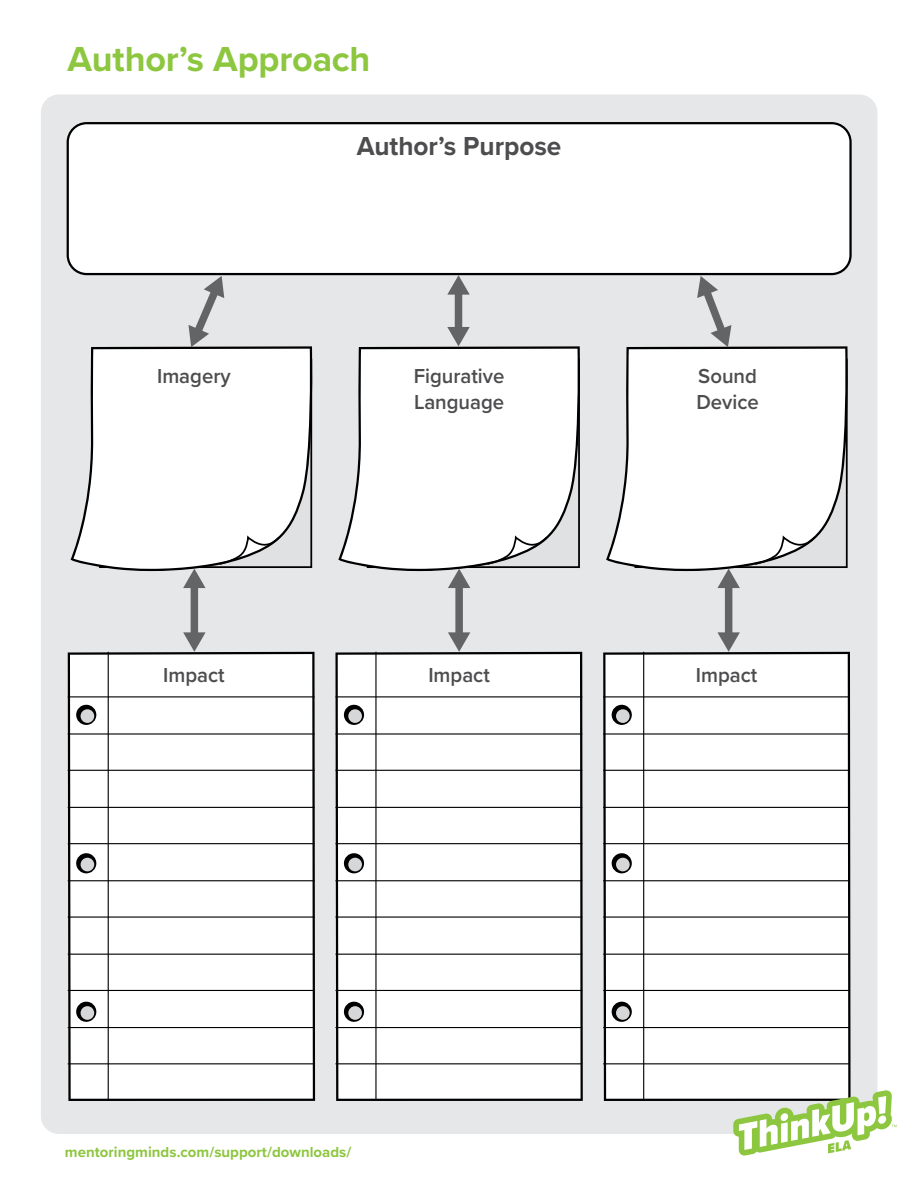
<style>
.page{position:relative;width:918px;height:1188px;background:#fff}
.page>*{position:absolute;margin:0;border:0;box-sizing:border-box;transform-origin:0 0}
.t1{font:700 36px "Proxima Nova";letter-spacing:-.005em;color:#8dc63f}
.t2{font:700 27px "Proxima Nova";color:#4d4d4f}
.t3{font:600 21px/25.2px "Proxima Nova";color:#4d4d4f}
.t4{font:700 15px "Proxima Nova";color:#8dc63f}
</style>
<div class="page">
<div style="left:41px;top:94px;width:836px;height:1040px;background:#e6e7e8;border-radius:18px"></div>
<div style="left:67px;top:122px;width:785px;height:153px;background:#fff"></div>
<svg style="left:71px;top:346px;width:242px;height:225px;background:#f1f1f1"></svg>
<svg style="left:218px;top:536px;width:62px;height:30px"></svg>
<div style="left:68px;top:652px;width:247px;height:449px;background:#fff"></div>
<svg style="left:76px;top:705px;width:20px;height:20px"></svg>
<div style="left:81px;top:709px;width:13px;height:14px;background:#d6d7d9;border-radius:50%"></div>
<svg style="left:76px;top:853px;width:20px;height:20px"></svg>
<div style="left:81px;top:858px;width:13px;height:13px;background:#d6d7d9;border-radius:50%"></div>
<svg style="left:76px;top:1002px;width:20px;height:20px"></svg>
<div style="left:81px;top:1006px;width:13px;height:14px;background:#d6d7d9;border-radius:50%"></div>
<hr style="left:68px;top:696px;width:247px;height:1px;background:#000">
<hr style="left:68px;top:733px;width:247px;height:2px;background:#000">
<hr style="left:68px;top:770px;width:247px;height:1px;background:#000">
<hr style="left:68px;top:807px;width:247px;height:1px;background:#000">
<hr style="left:68px;top:843px;width:247px;height:1px;background:#000">
<hr style="left:68px;top:880px;width:247px;height:1px;background:#000">
<hr style="left:68px;top:917px;width:247px;height:1px;background:#000">
<hr style="left:68px;top:954px;width:247px;height:1px;background:#000">
<hr style="left:68px;top:990px;width:247px;height:1px;background:#000">
<hr style="left:68px;top:1027px;width:247px;height:1px;background:#000">
<hr style="left:68px;top:1063px;width:247px;height:1px;background:#000">
<hr style="left:108px;top:652px;width:1px;height:449px;background:#000">
<svg style="left:338px;top:346px;width:242px;height:225px;background:#f1f1f1"></svg>
<svg style="left:486px;top:536px;width:62px;height:30px"></svg>
<div style="left:335px;top:652px;width:248px;height:449px;background:#fff"></div>
<div style="left:344px;top:705px;width:20px;height:20px;background:#000;border-radius:50%"></div>
<div style="left:348px;top:709px;width:14px;height:14px;background:#d6d7d9;border-radius:50%"></div>
<svg style="left:344px;top:853px;width:20px;height:20px"></svg>
<div style="left:348px;top:858px;width:14px;height:13px;background:#d6d7d9;border-radius:50%"></div>
<div style="left:344px;top:1002px;width:20px;height:20px;background:#000;border-radius:50%"></div>
<div style="left:348px;top:1006px;width:14px;height:14px;background:#d6d7d9;border-radius:50%"></div>
<hr style="left:335px;top:696px;width:247px;height:1px;background:#000">
<hr style="left:335px;top:733px;width:247px;height:2px;background:#000">
<hr style="left:335px;top:770px;width:247px;height:1px;background:#000">
<hr style="left:335px;top:807px;width:247px;height:1px;background:#000">
<hr style="left:335px;top:843px;width:247px;height:1px;background:#000">
<hr style="left:335px;top:880px;width:247px;height:1px;background:#000">
<hr style="left:335px;top:917px;width:247px;height:1px;background:#000">
<hr style="left:335px;top:954px;width:247px;height:1px;background:#000">
<hr style="left:335px;top:990px;width:247px;height:1px;background:#000">
<hr style="left:335px;top:1027px;width:247px;height:1px;background:#000">
<hr style="left:335px;top:1063px;width:247px;height:1px;background:#000">
<hr style="left:375px;top:652px;width:2px;height:449px;background:#000">
<svg style="left:606px;top:346px;width:242px;height:225px;background:#f1f1f1"></svg>
<svg style="left:754px;top:536px;width:62px;height:30px"></svg>
<svg style="left:603px;top:652px;width:248px;height:449px;background:#f2f2f2"></svg>
<svg style="left:612px;top:705px;width:20px;height:20px"></svg>
<div style="left:616px;top:709px;width:14px;height:14px;background:#d6d7d9;border-radius:50%"></div>
<svg style="left:612px;top:853px;width:20px;height:20px"></svg>
<div style="left:616px;top:858px;width:14px;height:13px;background:#d6d7d9;border-radius:50%"></div>
<svg style="left:612px;top:1002px;width:20px;height:20px"></svg>
<div style="left:616px;top:1006px;width:14px;height:14px;background:#d6d7d9;border-radius:50%"></div>
<hr style="left:603px;top:696px;width:247px;height:1px;background:#000">
<hr style="left:603px;top:733px;width:247px;height:2px;background:#000">
<hr style="left:603px;top:770px;width:247px;height:1px;background:#000">
<hr style="left:603px;top:807px;width:247px;height:1px;background:#000">
<hr style="left:603px;top:843px;width:247px;height:1px;background:#000">
<hr style="left:603px;top:880px;width:247px;height:1px;background:#000">
<hr style="left:603px;top:917px;width:247px;height:1px;background:#000">
<hr style="left:603px;top:954px;width:247px;height:1px;background:#000">
<hr style="left:603px;top:990px;width:247px;height:1px;background:#000">
<hr style="left:603px;top:1027px;width:247px;height:1px;background:#000">
<hr style="left:603px;top:1063px;width:247px;height:1px;background:#000">
<hr style="left:643px;top:652px;width:1px;height:449px;background:#000">
<svg style="left:188px;top:276px;width:37px;height:71px"></svg>
<svg style="left:697px;top:276px;width:35px;height:71px"></svg>
<div style="left:455px;top:291px;width:7px;height:39px;background:#636466"></div>
<svg style="left:447px;top:275px;width:23px;height:20px"></svg>
<svg style="left:447px;top:327px;width:23px;height:19px"></svg>
<div style="left:455px;top:585px;width:8px;height:51px;background:#636466"></div>
<svg style="left:448px;top:569px;width:22px;height:19px"></svg>
<svg style="left:448px;top:632px;width:22px;height:20px"></svg>
<div style="left:191px;top:585px;width:7px;height:51px;background:#636466"></div>
<svg style="left:183px;top:569px;width:23px;height:19px"></svg>
<svg style="left:183px;top:632px;width:23px;height:20px"></svg>
<div style="left:725px;top:585px;width:7px;height:51px;background:#636466"></div>
<svg style="left:717px;top:569px;width:23px;height:19px"></svg>
<svg style="left:717px;top:632px;width:23px;height:20px"></svg>
<svg style="left:733px;top:1090px;width:164px;height:66px"></svg>
<h1 class="t1" style="left:68px;top:32px;width:304px">Author’s Approach</h1>
<p class="t3" style="left:157px;top:363px;width:75px">Imagery</p>
<p class="t2" style="left:357px;top:126px;width:206px">Author’s Purpose</p>
<p class="t3" style="left:414px;top:363px;width:92px">Figurative<br>Language</p>
<p class="t3" style="left:696px;top:363px;width:64px">Sound<br>Device</p>
<p class="t3" style="left:163px;top:662px;width:63px">Impact</p>
<p class="t3" style="left:428px;top:662px;width:63px">Impact</p>
<p class="t3" style="left:696px;top:662px;width:63px">Impact</p>
<p class="t4" style="left:65px;top:1140px;width:288px">mentoringminds.com/support/downloads/</p>
</div>
